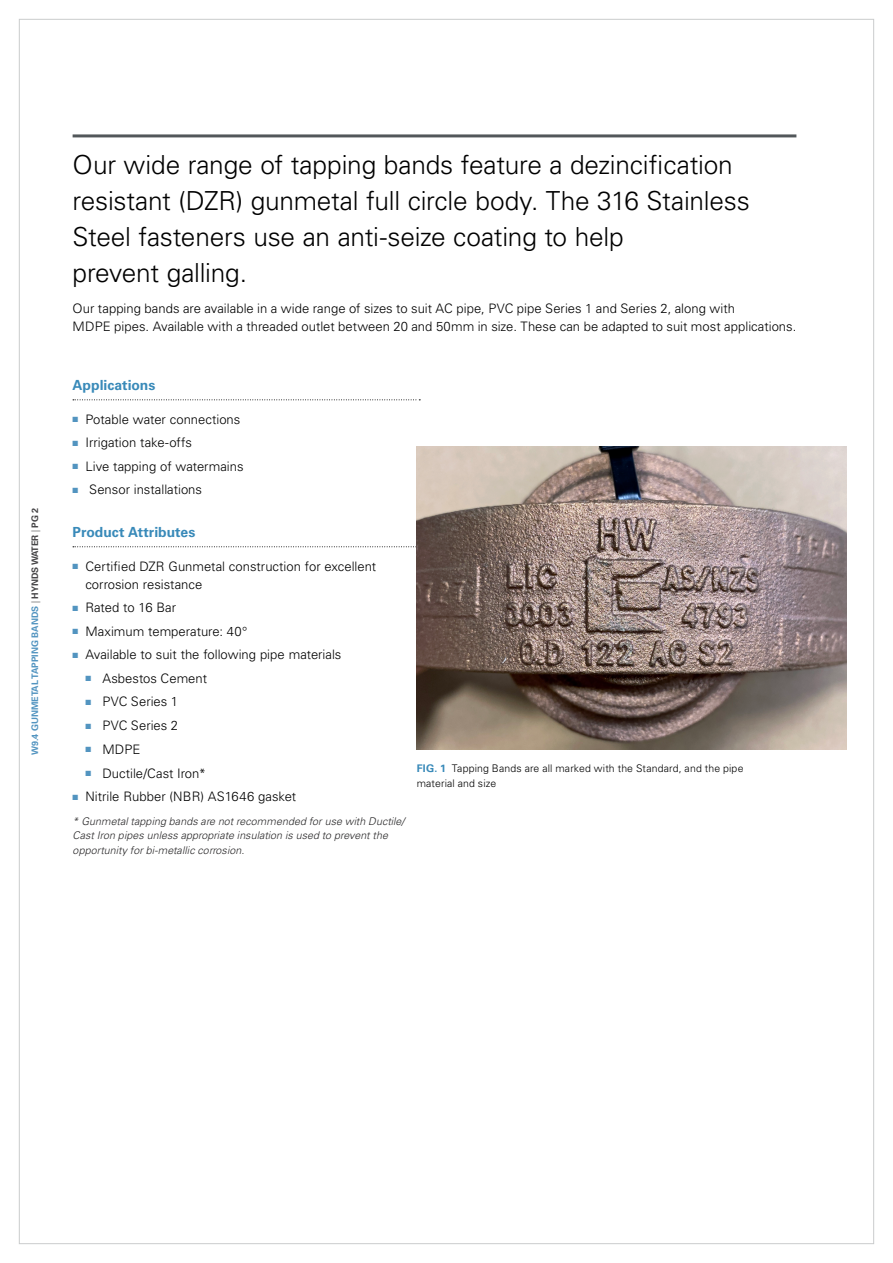
<style>
.page{position:relative;width:893px;height:1263px;background:#fff}
.page>*{position:absolute;margin:0;border:0;box-sizing:border-box;transform-origin:0 0}
.t1{font:300 26.25px/36px "Univers LT Std";letter-spacing:-.005em;color:#000}
.t2{font:700 13.95px "Univers LT Std";color:#398ab9}
.t3{font:300 13.05px/18.1px "Univers LT Std";color:#000}
.t4{font:italic 300 10.65px/14.2px "Univers LT Std";letter-spacing:.005em;color:#292829}
.t5{font:300 10.5px/15px "Univers LT Std";letter-spacing:.01em;color:#000}
.t6{font:700 9px "Univers LT Std";color:#5294c0}
.s1{font-weight:300;color:#464547}
.s2{color:#464547}
.s3{color:#5294c0}
.s4{font-weight:700;color:#398ab9}
</style>
<div class="page">
<hr style="left:73px;top:134px;width:723px;height:3px;background:#52575a">
<svg style="left:73px;top:399px;width:347px;height:1px"></svg>
<svg style="left:73px;top:546px;width:344px;height:1px"></svg>
<img style="left:417px;top:446px;width:429px;height:304px">
<p class="t6" style="left:30px;top:755px;width:249px;rotate:-90deg">W9.4 Gunmetal Tapping Bands <span class="s1">|</span> <span class="s2">HYNDS WATER</span> <span class="s1">|</span> <span class="s2">PG 2</span></p>
<h1 class="t1" style="left:73px;top:147px;width:679px">Our wide range of tapping bands feature a dezincification resistant (DZR) gunmetal full circle body. The 316 Stainless Steel fasteners use an anti-seize coating to help<br>prevent galling.</h1>
<p class="t3" style="left:73px;top:299px;width:664px">Our tapping bands are available in a wide range of sizes to suit AC pipe, PVC pipe Series 1 and Series 2, along with<br>MDPE</p>
<p class="t3" style="left:114px;top:318px;width:684px">pipes. Available with a threaded outlet between 20 and 50mm in size. These can be adapted to suit most applications.</p>
<p class="t2" style="left:73px;top:377px;width:84px">Applications</p>
<p class="t3" style="left:73px;top:410px;width:169px"><span class="s3">■</span> Potable water connections</p>
<p class="t3" style="left:73px;top:434px;width:121px"><span class="s3">■</span> I rrigation take-offs</p>
<p class="t3" style="left:73px;top:457px;width:172px"><span class="s3">■</span> Live tapping of watermains</p>
<p class="t3" style="left:73px;top:480px;width:131px"><span class="s3">■</span> Sensor installations</p>
<p class="t2" style="left:73px;top:524px;width:124px">Product Attributes</p>
<p class="t3" style="left:85px;top:557px;width:292px;text-indent:-13px"><span class="s3">■</span> Certified DZR Gunmetal construction for excellent corrosion resistance</p>
<p class="t3" style="left:73px;top:599px;width:105px"><span class="s3">■</span> Rated to 16 Bar</p>
<p class="t3" style="left:73px;top:622px;width:176px"><span class="s3">■</span> Maximum temperature: 40°</p>
<p class="t3" style="left:73px;top:646px;width:270px"><span class="s3">■</span> Available to suit the following pipe materials</p>
<p class="t3" style="left:85px;top:669px;width:123px"><span class="s3">■</span> Asbestos Cement</p>
<p class="t3" style="left:85px;top:693px;width:94px"><span class="s3">■</span> PVC Series 1</p>
<p class="t3" style="left:85px;top:716px;width:94px"><span class="s3">■</span> PVC Series 2</p>
<p class="t3" style="left:85px;top:740px;width:28px"><span class="s3">■</span> MDPE</p>
<p class="t3" style="left:85px;top:764px;width:122px"><span class="s3">■</span> D uctile/Cast I ron*</p>
<p class="t3" style="left:73px;top:787px;width:225px"><span class="s3">■</span> N itrile Rubber (N BR) AS 1646 gasket</p>
<p class="t4" style="left:73px;top:814px;width:333px">* Gunmetal tapping bands are not recommended for use with Ductile/<br>Cast Iron pipes unless appropriate insulation is used to prevent the opportunity for bi-metallic corrosion.</p>
<p class="t5" style="left:417px;top:761px;width:328px"><span class="s4">Fig. 1</span> Tapping Bands are all marked with the Standard, and the pipe material and size</p>
</div>
